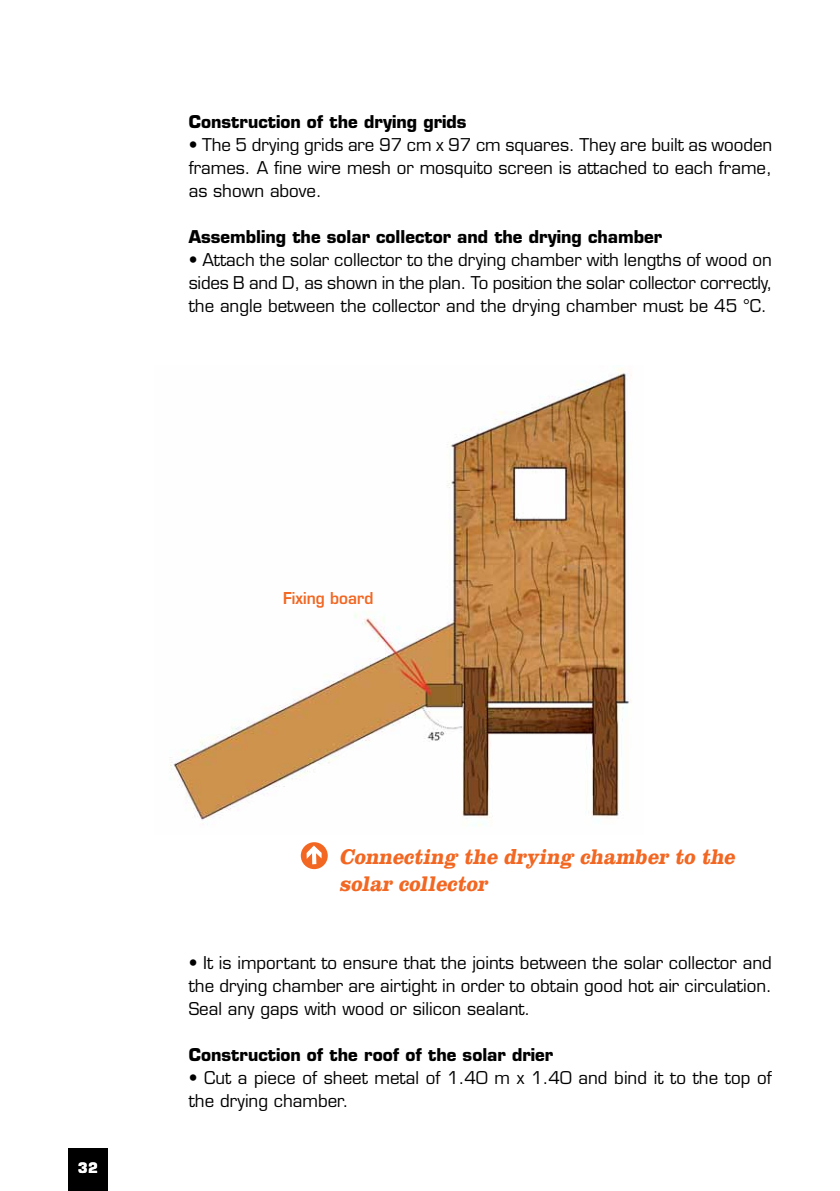
<style>
.page{position:relative;width:840px;height:1191px;background:#fff}
.page>*{position:absolute;margin:0;border:0;box-sizing:border-box;transform-origin:0 0}
.t1{font:italic 700 22px/26.4px "Clarendon";color:#f26722;scale:.92 1}
.t2{font:17.2px/23px "Eurostile";color:#000;text-align:justify}
.t3{font:700 17.2px "Eurostile";color:#000}
.t4{font:600 16px "Eurostile";color:#f26722;scale:.95 1}
.t5{font:700 14px "Eurostile";color:#fff;scale:.95 1}
</style>
<div class="page">
<div style="left:68px;top:1148px;width:40px;height:43px;background:#000"></div>
<img style="left:170px;top:368px;width:462px;height:458px">
<svg style="left:300px;top:842px;width:27px;height:27px"></svg>
<svg style="left:306px;top:845px;width:15px;height:19px"></svg>
<p class="t3" style="left:189px;top:111px;width:279px">Construction of the drying grids</p>
<p class="t2" style="left:189px;top:134px;width:584px">• The 5 drying grids are 97 cm x 97 cm squares. They are built as wooden frames. A fine wire mesh or mosquito screen is attached to each frame, as shown above.</p>
<p class="t3" style="left:189px;top:226px;width:475px">Assembling the solar collector and the drying chamber</p>
<p class="t2" style="left:189px;top:249px;width:585px">• Attach the solar collector to the drying chamber with lengths of wood on sides B and D, as shown in the plan. To position the solar collector correctly, the angle between the collector and the drying chamber must be 45 °C.</p>
<p class="t4" style="left:283px;top:588px;width:96px">Fixing board</p>
<p class="t5" style="left:78px;top:1159px;width:22px">32</p>
<p class="t1" style="left:339px;top:843px;width:436px">Connecting the drying chamber to the solar collector</p>
<p class="t2" style="left:189px;top:951px;width:584px">• It is important to ensure that the joints between the solar collector and the drying chamber are airtight in order to obtain good hot air circulation.<br>Seal any gaps with wood or silicon sealant.</p>
<p class="t3" style="left:189px;top:1044px;width:366px">Construction of the roof of the solar drier</p>
<p class="t2" style="left:189px;top:1066px;width:584px">• Cut a piece of sheet metal of 1.40 m x 1.40 and bind it to the top of the drying chamber.</p>
</div>
